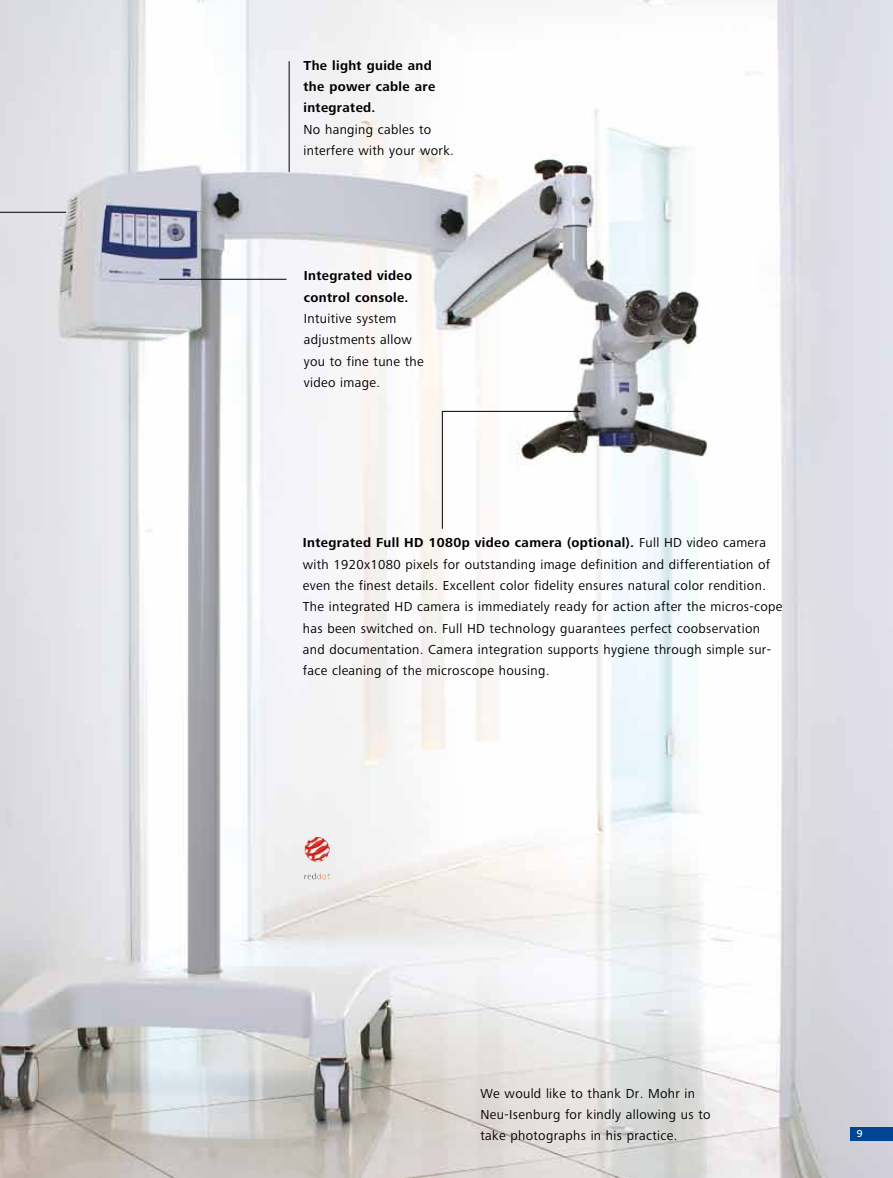
<style>
.page{position:relative;width:893px;height:1178px;background:#fff}
.page>*{position:absolute;margin:0;border:0;box-sizing:border-box;transform-origin:0 0}
.t1{font:13.5px/21.3px "Zeiss Frutiger Next Pro";letter-spacing:.025em;color:#000}
.t2{font:700 13.5px/21.3px "Zeiss Frutiger Next Pro";letter-spacing:.025em;color:#000}
.t3{font:500 10.5px "Zeiss Frutiger Next Pro";color:#fff}
.s1{font-weight:700}
</style>
<div class="page">
<img style="left:0;top:0;width:893px;height:1178px">
<hr style="left:289px;top:61px;width:1px;height:111px;background:#000">
<hr style="left:442px;top:411px;width:1px;height:118px;background:#000">
<hr style="left:159px;top:279px;width:127px;height:1px;background:#000">
<hr style="left:442px;top:411px;width:138px;height:1px;background:#000">
<hr style="left:0;top:212px;width:66px;height:1px;background:#000">
<img style="left:304px;top:837px;width:26px;height:26px">
<div style="left:850px;top:1127px;width:43px;height:13px;background:#004494"></div>
<p class="t2" style="left:303px;top:55px;width:133px">The light guide and the power cable are integrated.</p>
<p class="t1" style="left:303px;top:119px;width:152px">No hanging cables to interfere with your work.</p>
<p class="t2" style="left:304px;top:265px;width:110px">Integrated video control console.</p>
<p class="t1" style="left:304px;top:308px;width:122px">Intuitive system adjustments allow you to fine tune the video image.</p>
<p class="t1" style="left:303px;top:532px;width:481px"><span class="s1">Integrated Full HD 1080p video camera (optional).</span> Full HD video camera with 1920x1080 pixels for outstanding image definition and differentiation of even the finest details. Excellent color fidelity ensures natural color rendition.<br>The integrated HD camera is immediately ready for action after the micros-cope has been switched on. Full HD technology guarantees perfect coobservation and documentation. Camera integration supports hygiene through simple sur&shy;face cleaning of the microscope housing.</p>
<p class="t1" style="left:480px;top:1082px;width:232px">We would like to thank Dr. Mohr in<br>Neu-Isenburg for kindly allowing us to take photographs in his practice.</p>
<p class="t3" style="left:857px;top:1128px;width:7px">9</p>
</div>
